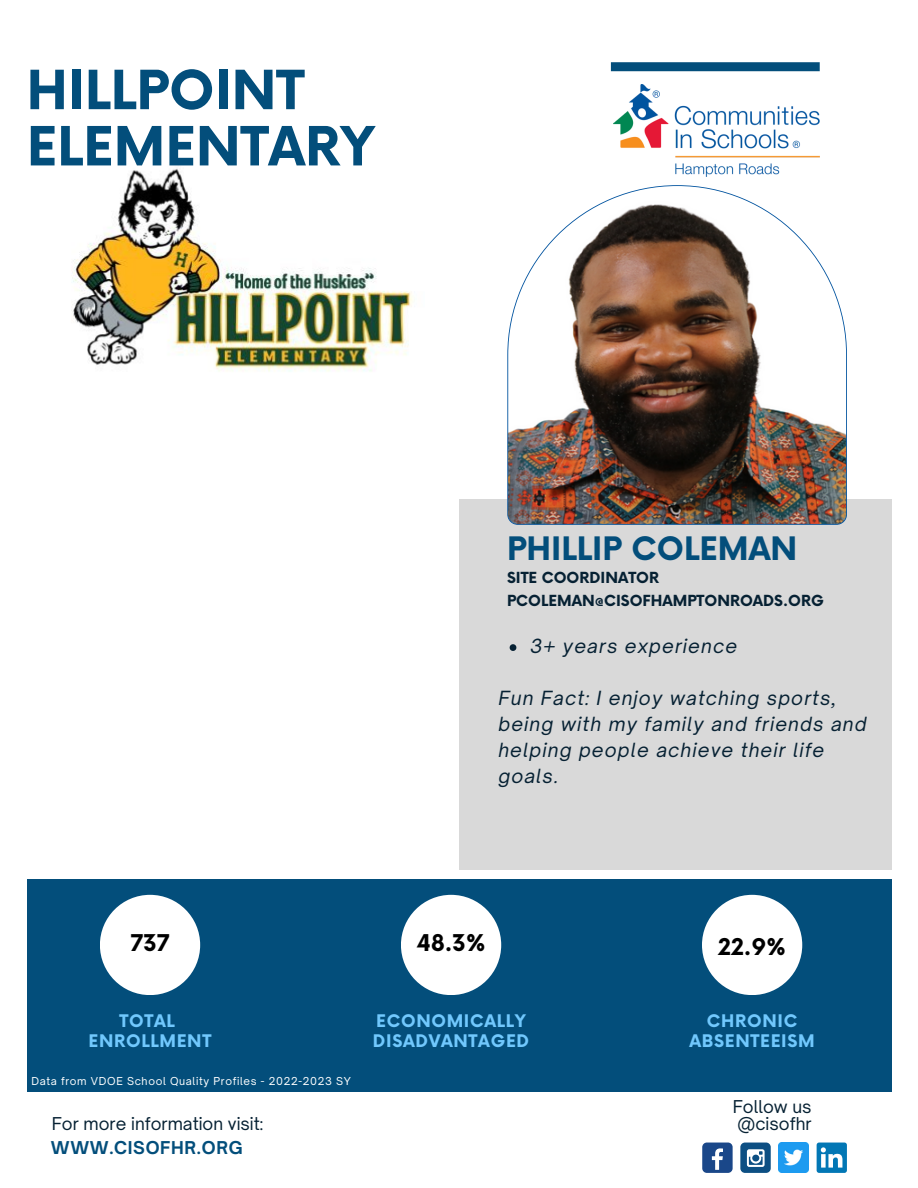
<style>
.page{position:relative;width:918px;height:1188px;background:#fff}
.page>*{position:absolute;margin:0;border:0;box-sizing:border-box;transform-origin:0 0}
.t1{font:700 52.65px/56.2px "Now";color:#034e7b}
.t2{font:700 31.5px "Now";color:#034e7b}
.t3{font:700 22.5px "Now";color:#000}
.t4{font:italic 18.75px/25.8px "Open Sauce One";letter-spacing:.06em;color:#062133}
.t5{font:700 16.95px/20.1px "Now";letter-spacing:.04em;color:#71c8fd;text-align:center}
.t6{font:16.95px/16.8px "Open Sauce One";color:#062133}
.t7{font:700 16.95px "Open Sauce One";letter-spacing:.04em;color:#034e7b}
.t8{font:700 14.85px "Now";color:#062133}
.t9{font:10.5px "Open Sauce One";letter-spacing:.06em;color:#fff}
</style>
<div class="page">
<div style="left:459px;top:500px;width:433px;height:370px;background:#d9d9d9"></div>
<div style="left:27px;top:879px;width:864px;height:213px;background:#034e7b"></div>
<div style="left:611px;top:62px;width:209px;height:9px;background:#034e7b"></div>
<img style="left:613px;top:84px;width:206px;height:92px">
<img style="left:507px;top:185px;width:340px;height:340px">
<div style="left:100px;top:895px;width:100px;height:100px;background:#fff;border-radius:50%"></div>
<div style="left:401px;top:895px;width:100px;height:100px;background:#fff;border-radius:50%"></div>
<div style="left:702px;top:895px;width:100px;height:100px;background:#fff;border-radius:50%"></div>
<div style="left:702px;top:1143px;width:31px;height:30px;background:#1a4789;border-radius:5px"></div>
<svg style="left:712px;top:1148px;width:11px;height:22px"></svg>
<div style="left:740px;top:1143px;width:31px;height:30px;background:#0d4f83;border-radius:5px"></div>
<svg style="left:747px;top:1149px;width:18px;height:18px"></svg>
<img style="left:778px;top:1143px;width:31px;height:30px">
<svg style="left:817px;top:1143px;width:30px;height:30px"></svg>
<img style="left:71px;top:168px;width:342px;height:204px">
<svg style="left:510px;top:644px;width:6px;height:7px"></svg>
<h4 class="t1" style="left:27px;top:65px;width:350px">HILLPOINT<br>ELEMENTARY</h4>
<p class="t3" style="left:130px;top:931px;width:41px">737</p>
<h4 class="t2" style="left:507px;top:531px;width:292px">PHILLIP COLEMAN</h4>
<h3 class="t8" style="left:507px;top:569px;width:154px">SITE COORDINATOR</h3>
<h4 class="t8" style="left:507px;top:592px;width:318px">PCOLEMAN@CISOFHAMPTONROADS.ORG</h4>
<h3 class="t4" style="left:530px;top:633px;width:208px">3+ years experience</h3>
<h4 class="t4" style="left:498px;top:685px;width:370px">Fun Fact: I enjoy watching sports, being with my family and friends and helping people achieve their life goals.</h4>
<p class="t3" style="left:417px;top:931px;width:70px">48.3%</p>
<h2 class="t3" style="left:718px;top:935px;width:69px">22.9%</h2>
<p class="t5" style="left:89px;top:1011px;width:124px">TOTAL<br>ENROLLMENT</p>
<h5 class="t9" style="left:32px;top:1075px;width:321px">Data from VDOE School Quality Profiles - 2022-2023 SY</h5>
<p class="t6" style="left:52px;top:1115px;width:213px">For more information visit:</p>
<h5 class="t7" style="left:51px;top:1137px;width:193px">WWW.CISOFHR.ORG</h5>
<h6 class="t5" style="left:373px;top:1011px;width:158px;text-align:left">ECONOMICALLY<br>DISADVANTAGED</h6>
<h5 class="t5" style="left:690px;top:1011px;width:127px">CHRONIC<br>ABSENTEEISM</h5>
<p class="t6" style="left:733px;top:1098px;width:81px">Follow us @cisofhr</p>
</div>
